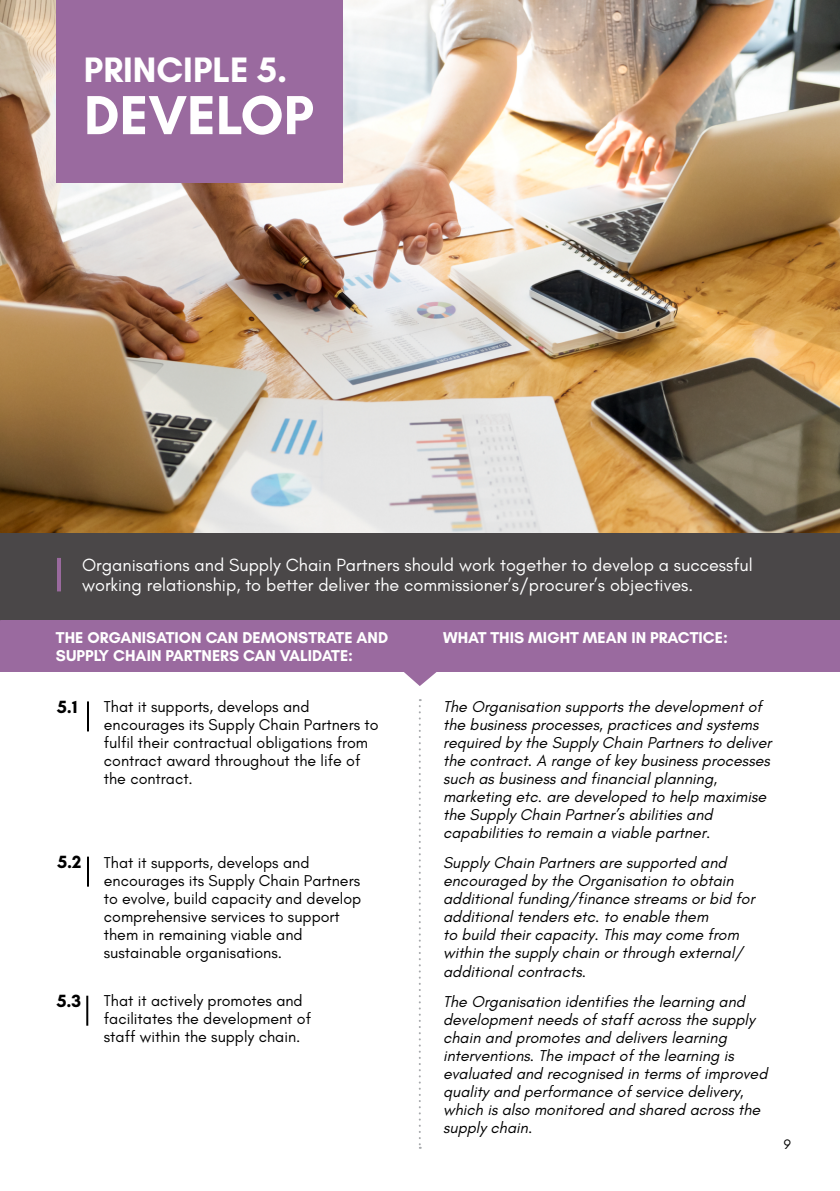
<style>
.page{position:relative;width:840px;height:1191px;background:#fff}
.page>*{position:absolute;margin:0;border:0;box-sizing:border-box;transform-origin:0 0}
.t1{font:700 56px "Glacial Indifference";color:#fff}
.t2{font:700 36px "Glacial Indifference";color:#fff}
.t3{font:18px/20px "Glacial Indifference";color:#fff}
.t4{font:700 18px "Glacial Indifference";color:#000}
.t5{font:italic 16px/18px "Glacial Indifference";color:#000}
.t6{font:16px/18px "Glacial Indifference";color:#000}
.t7{font:700 16px/18px "Glacial Indifference";color:#fff}
.t8{font:14px "Glacial Indifference";color:#000}
</style>
<div class="page">
<img style="left:0;top:0;width:839px;height:533px">
<div style="left:0;top:620px;width:839px;height:51px;background:#9a6a9f"></div>
<div style="left:57px;top:0;width:285px;height:182px;background:#9a6a9f"></div>
<svg style="left:400px;top:671px;width:39px;height:15px"></svg>
<svg style="left:418px;top:699px;width:2px;height:449px"></svg>
<hr style="left:87px;top:701px;width:2px;height:30px;background:#000">
<hr style="left:87px;top:856px;width:2px;height:30px;background:#000">
<hr style="left:86px;top:995px;width:2px;height:30px;background:#000">
<div style="left:0;top:533px;width:839px;height:87px;background:#4a4748"></div>
<hr style="left:57px;top:558px;width:4px;height:33px;background:#9a6a9e">
<h2 class="t2" style="left:84px;top:48px;width:205px">PRINCIPLE 5.</h2>
<h1 class="t1" style="left:84px;top:80px;width:231px">DEVELOP</h1>
<p class="t3" style="left:82px;top:555px;width:671px">Organisations and Supply Chain Partners should work together to develop a successful working relationship, to better deliver the commissioner’s/procurer’s objectives.</p>
<p class="t7" style="left:56px;top:628px;width:333px">THE ORGANISATION CAN DEMONSTRATE AND<br>SUPPLY CHAIN PARTNERS CAN VALIDATE:</p>
<p class="t7" style="left:443px;top:628px;width:286px">WHAT THIS MIGHT MEAN IN PRACTICE:</p>
<p class="t4" style="left:57px;top:695px;width:22px">5.1</p>
<p class="t6" style="left:104px;top:698px;width:276px">That it supports, develops and encourages its Supply Chain Partners to fulfil their contractual obligations from contract award throughout the life of the contract.</p>
<p class="t4" style="left:57px;top:850px;width:26px">5.2</p>
<p class="t4" style="left:57px;top:990px;width:26px">5.3</p>
<p class="t6" style="left:104px;top:854px;width:259px">That it supports, develops and encourages its Supply Chain Partners to evolve, build capacity and develop comprehensive services to support them in remaining viable and sustainable organisations.</p>
<p class="t6" style="left:104px;top:992px;width:209px">That it actively promotes and facilitates the development of staff within the supply chain.</p>
<p class="t5" style="left:443px;top:698px;width:330px">The Organisation supports the development of the business processes, practices and systems required by the Supply Chain Partners to deliver the contract. A range of key business processes such as business and financial planning, marketing etc. are developed to help maximise the Supply Chain Partner’s abilities and capabilities to remain a viable partner.</p>
<p class="t5" style="left:443px;top:854px;width:313px">Supply Chain Partners are supported and encouraged by the Organisation to obtain additional funding/finance streams or bid for additional tenders etc. to enable them<br>to build their capacity. This may come from within the supply chain or through external/ additional contracts.</p>
<p class="t5" style="left:443px;top:993px;width:326px">The Organisation identifies the learning and development needs of staff across the supply chain and promotes and delivers learning interventions. The impact of the learning is evaluated and recognised in terms of improved quality and performance of service delivery, which is also monitored and shared across the supply chain.</p>
<p class="t8" style="left:783px;top:1136px;width:9px">9</p>
</div>
